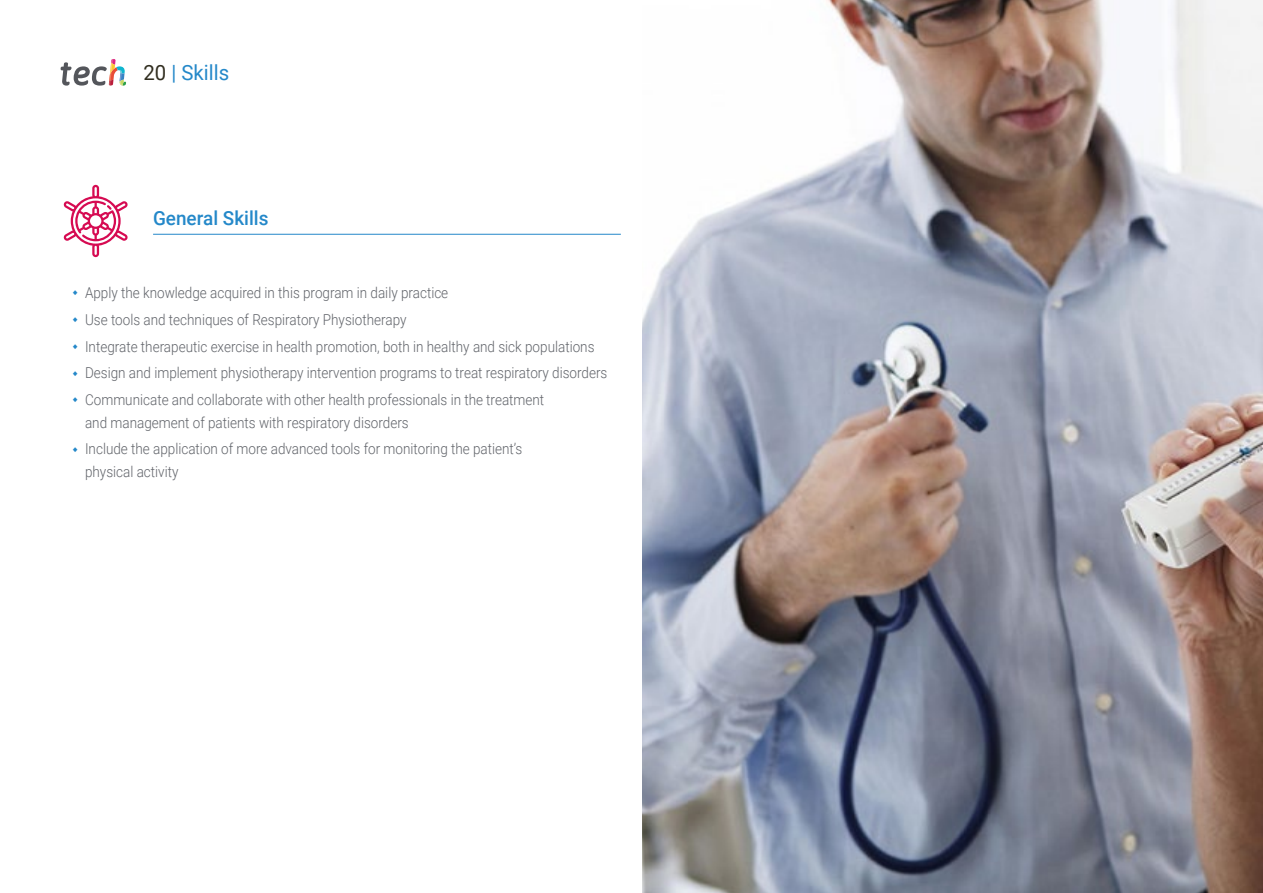
<style>
.page{position:relative;width:1263px;height:893px;background:#fff}
.page>*{position:absolute;margin:0;border:0;box-sizing:border-box;transform-origin:0 0}
.t1{font:21px "Roboto";color:#2488c9}
.t2{font:500 19.5px "Roboto";color:#2488c9}
.t3{font:300 15px/26.7px "Roboto";color:#61646a;scale:.9 1}
.s1{color:#312e20}
</style>
<div class="page">
<hr style="left:153px;top:234px;width:468px;height:1px;background:#2488c9">
<svg style="left:63px;top:185px;width:65px;height:72px"></svg>
<svg style="left:61px;top:59px;width:65px;height:27px"></svg>
<img style="left:642px;top:0;width:621px;height:893px">
<h1 class="t1" style="left:144px;top:57px;width:87px"><span class="s1">20</span> | Skills</h1>
<h2 class="t2" style="left:153px;top:205px;width:117px">General Skills</h2>
<p class="t3" style="left:85px;top:279px;width:582px">Apply the knowledge acquired in this program in daily practice<br>Use tools and techniques of Respiratory Physiotherapy<br>Integrate therapeutic exercise in health promotion, both in healthy and sick populations Design and implement physiotherapy intervention programs to treat respiratory disorders Communicate and collaborate with other health professionals in the treatment</p>
<p class="t3" style="left:85px;top:408px;width:487px">and management of patients with respiratory disorders<br>Include the application of more advanced tools for monitoring the patient’s</p>
<p class="t3" style="left:85px;top:458px;width:105px">physical activity</p>
</div>
